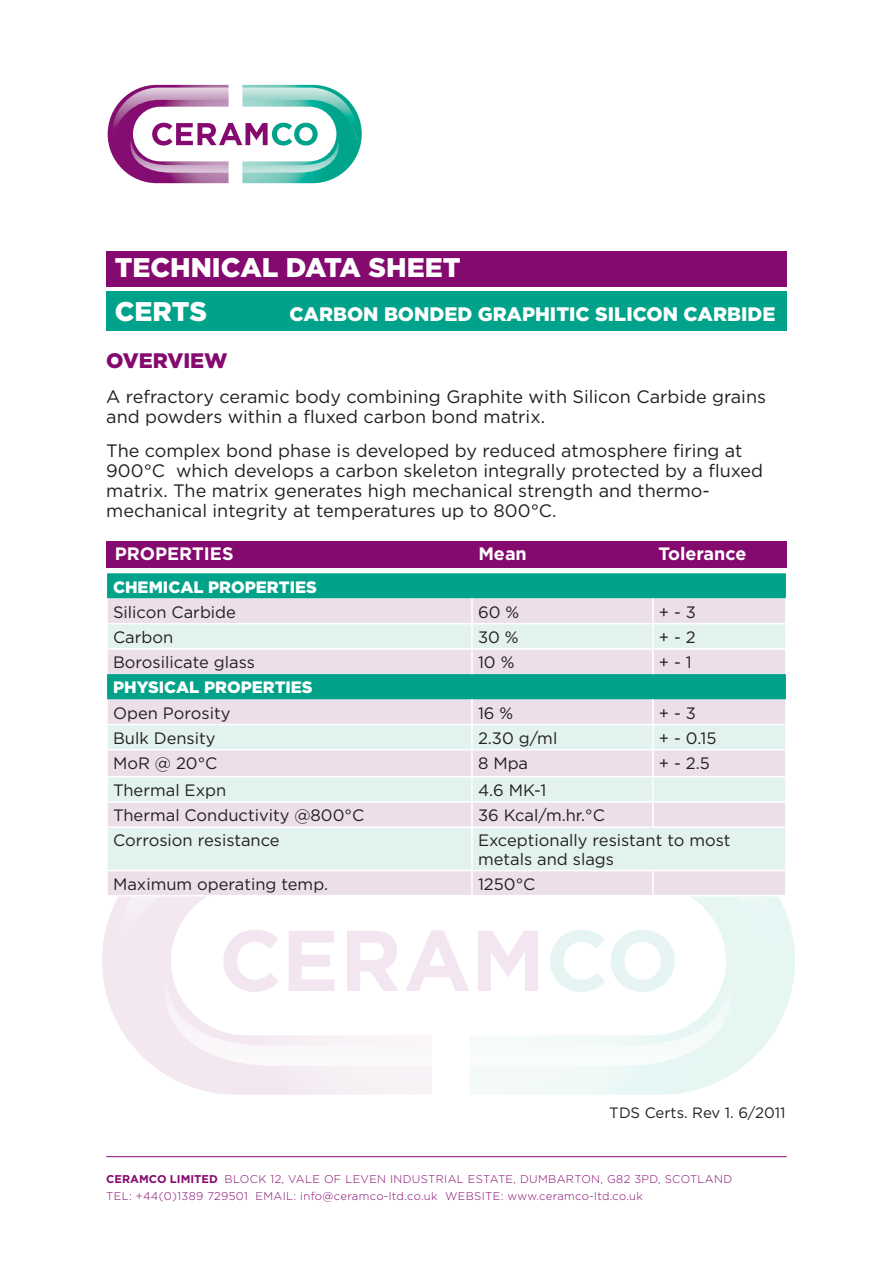
<style>
.page{position:relative;width:893px;height:1263px;background:#fff}
.page>*{position:absolute;margin:0;border:0;box-sizing:border-box;transform-origin:0 0}
.Main_Heading{font:900 27px "Gotham";color:#fff}
.Sub_Heading{font:900 27px "Gotham";color:#fff}
.overview{font:900 21px "Gotham";color:#850a70}
.Sub_Heading-2{font:900 19.5px "Gotham";color:#fff}
.body{font:18px/19.8px "Gotham";color:#231f20}
.table_first_line{font:700 18px "Gotham";color:#fff}
.table_general{font:16.5px/18.1px "Gotham";color:#231f20}
.Table_Sub{font:900 16.5px "Gotham";color:#fff}
.bottom_certs{font:15px "Gotham";color:#231f20}
.t1{font:300 11.25px/16.5px "Gotham";letter-spacing:.03em;color:#850a70}
.s1{font-weight:700}
</style>
<div class="page">
<svg style="left:108px;top:85px;width:254px;height:98px"></svg>
<hr style="left:106px;top:1156px;width:681px;height:1px;background:#850a70">
<svg style="left:102px;top:896px;width:329px;height:199px"></svg>
<svg style="left:162px;top:930px;width:307px;height:137px"></svg>
<svg style="left:470px;top:896px;width:325px;height:199px"></svg>
<div style="left:106px;top:251px;width:681px;height:35px;background:#850a70"></div>
<div style="left:106px;top:291px;width:681px;height:40px;background:#00a38a"></div>
<div style="left:106px;top:541px;width:681px;height:27px;background:#850a70"></div>
<div style="left:107px;top:573px;width:679px;height:25px;background:#00a38a"></div>
<div style="left:108px;top:598px;width:677px;height:297px;background:#ecdfea"></div>
<svg style="left:108px;top:624px;width:677px;height:246px;fill:#e2f2ef"></svg>
<div style="left:107px;top:674px;width:679px;height:25px;background:#00a38a"></div>
<hr style="left:471px;top:598px;width:2px;height:25px;background:#fff">
<hr style="left:652px;top:598px;width:2px;height:25px;background:#fff">
<hr style="left:106px;top:623px;width:366px;height:1px;background:#fff">
<hr style="left:472px;top:623px;width:181px;height:1px;background:#fff">
<hr style="left:471px;top:624px;width:2px;height:24px;background:#fff">
<hr style="left:653px;top:623px;width:134px;height:1px;background:#fff">
<hr style="left:652px;top:624px;width:2px;height:24px;background:#fff">
<hr style="left:106px;top:648px;width:366px;height:2px;background:#fff">
<hr style="left:472px;top:648px;width:181px;height:2px;background:#fff">
<hr style="left:471px;top:650px;width:2px;height:24px;background:#fff">
<hr style="left:653px;top:648px;width:134px;height:2px;background:#fff">
<hr style="left:652px;top:650px;width:2px;height:24px;background:#fff">
<hr style="left:471px;top:699px;width:2px;height:25px;background:#fff">
<hr style="left:652px;top:699px;width:2px;height:25px;background:#fff">
<hr style="left:106px;top:724px;width:366px;height:1px;background:#fff">
<hr style="left:472px;top:724px;width:181px;height:1px;background:#fff">
<hr style="left:471px;top:725px;width:2px;height:24px;background:#fff">
<hr style="left:653px;top:724px;width:134px;height:1px;background:#fff">
<hr style="left:652px;top:725px;width:2px;height:24px;background:#fff">
<hr style="left:106px;top:749px;width:366px;height:1px;background:#fff">
<hr style="left:472px;top:749px;width:181px;height:1px;background:#fff">
<hr style="left:471px;top:750px;width:2px;height:26px;background:#fff">
<hr style="left:653px;top:749px;width:134px;height:1px;background:#fff">
<hr style="left:652px;top:750px;width:2px;height:26px;background:#fff">
<hr style="left:106px;top:776px;width:366px;height:1px;background:#fff">
<hr style="left:472px;top:776px;width:181px;height:1px;background:#fff">
<hr style="left:471px;top:777px;width:2px;height:24px;background:#fff">
<hr style="left:653px;top:776px;width:134px;height:1px;background:#fff">
<hr style="left:652px;top:777px;width:2px;height:24px;background:#fff">
<hr style="left:106px;top:801px;width:366px;height:2px;background:#fff">
<hr style="left:472px;top:801px;width:181px;height:2px;background:#fff">
<hr style="left:471px;top:803px;width:2px;height:23px;background:#fff">
<hr style="left:653px;top:801px;width:134px;height:2px;background:#fff">
<hr style="left:652px;top:803px;width:2px;height:23px;background:#fff">
<hr style="left:106px;top:826px;width:366px;height:2px;background:#fff">
<hr style="left:472px;top:826px;width:181px;height:2px;background:#fff">
<hr style="left:471px;top:828px;width:2px;height:42px;background:#fff">
<hr style="left:653px;top:826px;width:134px;height:2px;background:#fff">
<hr style="left:106px;top:870px;width:366px;height:1px;background:#fff">
<hr style="left:472px;top:870px;width:181px;height:1px;background:#fff">
<hr style="left:471px;top:871px;width:2px;height:24px;background:#fff">
<hr style="left:653px;top:870px;width:134px;height:1px;background:#fff">
<hr style="left:652px;top:871px;width:2px;height:24px;background:#fff">
<p class="Main_Heading" style="left:115px;top:249px;width:347px">TECHNICAL DATA SHEET</p>
<p class="Sub_Heading" style="left:115px;top:293px;width:94px">CERTS</p>
<p class="Sub_Heading-2" style="left:289px;top:301px;width:487px">CARBON BONDED GRAPHITIC SILICON CARBIDE</p>
<p class="overview" style="left:106px;top:346px;width:123px">OVERVIEW</p>
<p class="body" style="left:106px;top:386px;width:661px">A refractory ceramic body combining Graphite with Silicon Carbide grains and powders within a fluxed carbon bond matrix.</p>
<p class="body" style="left:106px;top:441px;width:658px">The complex bond phase is developed by reduced atmosphere firing at 900°C which develops a carbon skeleton integrally protected by a fluxed matrix. The matrix generates high mechanical strength and thermo&shy;mechanical integrity at temperatures up to 800°C.</p>
<p class="table_first_line" style="left:115px;top:542px;width:120px">PROPERTIES</p>
<p class="table_first_line" style="left:478px;top:542px;width:50px">Mean</p>
<p class="table_first_line" style="left:658px;top:542px;width:90px">Tolerance</p>
<p class="Table_Sub" style="left:113px;top:575px;width:205px">CHEMICAL PROPERTIES</p>
<p class="table_general" style="left:113px;top:602px;width:124px">Silicon Carbide</p>
<p class="table_general" style="left:478px;top:602px;width:43px">60 %</p>
<p class="table_general" style="left:659px;top:602px;width:39px">+ - 3</p>
<p class="table_general" style="left:113px;top:628px;width:62px">Carbon</p>
<p class="table_general" style="left:478px;top:628px;width:42px">30 %</p>
<p class="table_general" style="left:659px;top:628px;width:38px">+ - 2</p>
<p class="table_general" style="left:113px;top:653px;width:143px">Borosilicate glass</p>
<p class="table_general" style="left:478px;top:653px;width:38px">10 %</p>
<p class="table_general" style="left:659px;top:653px;width:34px">+ - 1</p>
<p class="Table_Sub" style="left:113px;top:676px;width:201px">PHYSICAL PROPERTIES</p>
<p class="table_general" style="left:113px;top:703px;width:119px">Open Porosity</p>
<p class="table_general" style="left:478px;top:703px;width:37px">16 %</p>
<p class="table_general" style="left:659px;top:703px;width:39px">+ - 3</p>
<p class="table_general" style="left:113px;top:728px;width:104px">Bulk Density</p>
<p class="table_general" style="left:478px;top:728px;width:81px">2.30 g/ml</p>
<p class="table_general" style="left:659px;top:728px;width:59px">+ - 0.15</p>
<p class="table_general" style="left:113px;top:754px;width:106px">MoR @ 20°C</p>
<p class="table_general" style="left:478px;top:754px;width:52px">8 Mpa</p>
<p class="table_general" style="left:659px;top:754px;width:52px">+ - 2.5</p>
<p class="table_general" style="left:113px;top:781px;width:115px">Thermal Expn</p>
<p class="table_general" style="left:478px;top:781px;width:70px">4.6 MK-1</p>
<p class="table_general" style="left:113px;top:806px;width:253px">Thermal Conductivity @800°C</p>
<p class="table_general" style="left:478px;top:806px;width:128px">36 Kcal/m.hr.°C</p>
<p class="table_general" style="left:113px;top:831px;width:168px">Corrosion resistance</p>
<p class="table_general" style="left:478px;top:831px;width:254px">Exceptionally resistant to most metals and slags</p>
<p class="table_general" style="left:113px;top:874px;width:217px">Maximum operating temp.</p>
<p class="table_general" style="left:478px;top:874px;width:59px">1250°C</p>
<p class="bottom_certs" style="left:609px;top:1103px;width:178px">TDS Certs. Rev 1. 6/2011</p>
<p class="t1" style="left:106px;top:1171px;width:627px"><span class="s1">CERAMCO LIMITED</span> BLOCK 12, VALE OF LEVEN INDUSTRIAL ESTATE, DUMBARTON, G82 3PD, SCOTLAND<br>TEL: +44(0)1389 729501 EMAIL: info@ceramco-ltd.co.uk WEBSITE: www.ceramco-ltd.co.uk</p>
</div>
